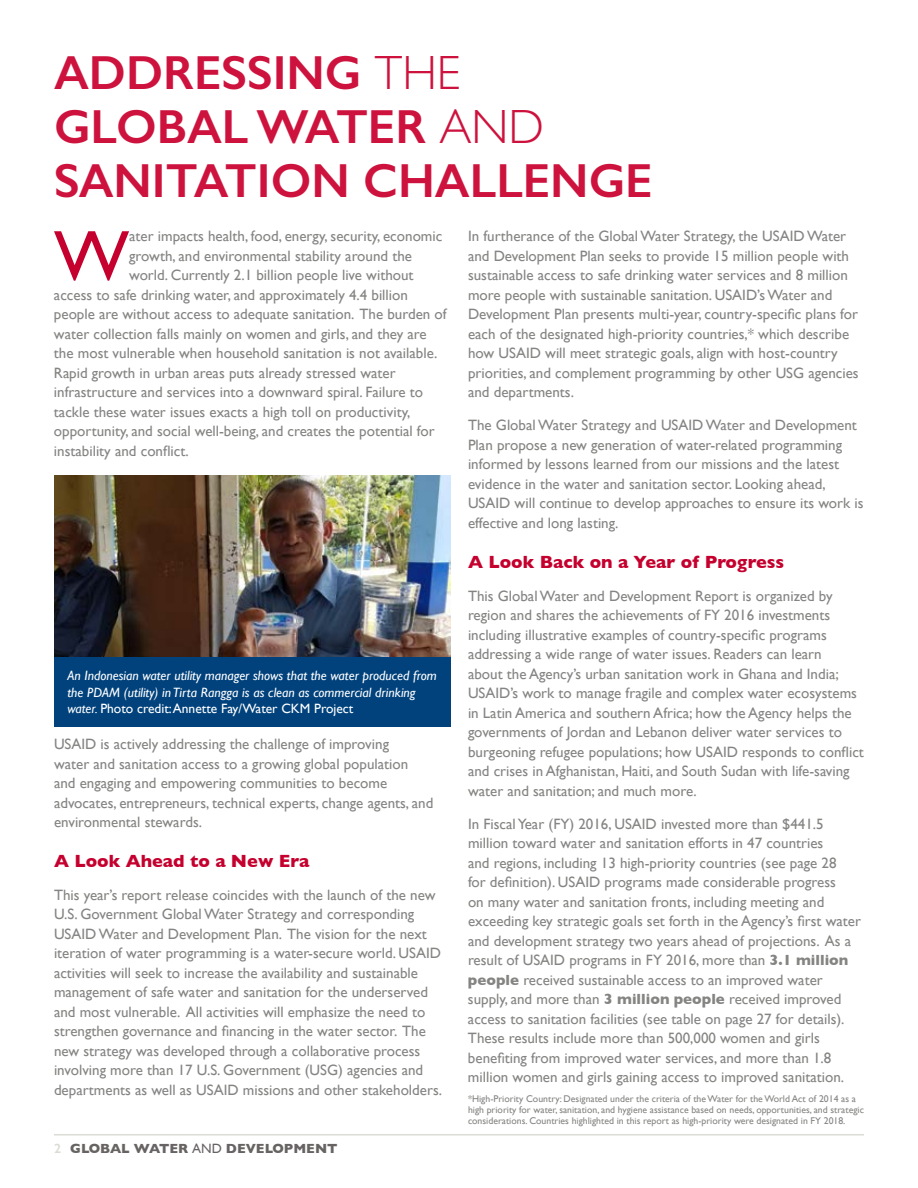
<style>
.page{position:relative;width:918px;height:1188px;background:#fff}
.page>*{position:absolute;margin:0;border:0;box-sizing:border-box;transform-origin:0 0}
.Body{font:72.15px "Gill Sans";color:#c5002e}
.Paragraph_Style_1{font:600 48px/54px "Gill Sans";color:#cd123d}
.Body-2{font:700 18px "Gill Sans";color:#c5002e}
.Challenge{font:700 18px "Gill Sans";color:#c5002e}
.Body-3{font:15px/19.5px "Gill Sans";color:#848482}
.t1{font:italic 13.5px/16.5px "Gill Sans";color:#fff}
.t2{font:700 13.5px "Gill Sans";color:#676362}
.Body-4{font:9.75px/11.2px "Gill Sans";color:#848482}
.s1{font-weight:300}
.s2{font-style:normal}
.s3{font-weight:600;color:#dcdcd6}
.s4{font-weight:400}
.s5{font-weight:700}
</style>
<div class="page">
<img style="left:54px;top:475px;width:396px;height:182px">
<div style="left:54px;top:657px;width:396px;height:70px;background:#01427c"></div>
<hr style="left:54px;top:1134px;width:810px;height:2px;background:#dcdcd6">
<p class="Paragraph_Style_1" style="left:54px;top:45px;width:600px">ADDRESSING <span class="s1">THE<br></span>GLOBAL WATER <span class="s1">AND<br></span>SANITATION CHALLENGE</p>
<p class="Body" style="left:54px;top:214px;width:77px">W</p>
<p class="Body-3" style="left:129px;top:227px;width:315px">ater impacts health, food, energy, security, economic</p>
<p class="Body-3" style="left:129px;top:246px;width:284px">growth, and environmental stability around the</p>
<p class="Body-3" style="left:129px;top:266px;width:286px">world. Currently 2.1 billion people live without</p>
<p class="Body-3" style="left:54px;top:285px;width:355px">access to safe drinking water, and approximately 4.4 billion</p>
<p class="Body-3" style="left:54px;top:305px;width:394px">people are without access to adequate sanitation. The burden of</p>
<p class="Body-3" style="left:54px;top:324px;width:374px">water collection falls mainly on women and girls, and they are</p>
<p class="Body-3" style="left:54px;top:344px;width:385px">the most vulnerable when household sanitation is not available.</p>
<p class="Body-3" style="left:54px;top:363px;width:343px">Rapid growth in urban areas puts already stressed water</p>
<p class="Body-3" style="left:54px;top:383px;width:371px">infrastructure and services into a downward spiral. Failure to</p>
<p class="Body-3" style="left:54px;top:402px;width:358px">tackle these water issues exacts a high toll on productivity,</p>
<p class="Body-3" style="left:54px;top:422px;width:382px">opportunity, and social well-being, and creates the potential for</p>
<p class="Body-3" style="left:54px;top:441px;width:136px">instability and conflict.</p>
<p class="t1" style="left:67px;top:667px;width:371px">An Indonesian water utility manager shows that the water produced from the PDAM (utility) in Tirta Rangga is as clean as commercial drinking water. <span class="s2">Photo credit: Annette Fay/Water CKM Project</span></p>
<p class="Body-3" style="left:54px;top:734px;width:381px">USAID is actively addressing the challenge of improving<br>water and sanitation access to a growing global population and engaging and empowering communities to become advocates, entrepreneurs, technical experts, change agents, and environmental stewards.</p>
<p class="Challenge" style="left:54px;top:850px;width:257px">A Look Ahead to a New Era</p>
<p class="Body-3" style="left:54px;top:885px;width:390px">This year’s report release coincides with the launch of the new U.S. Government Global Water Strategy and corresponding USAID Water and Development Plan. The vision for the next iteration of water programming is a water-secure world. USAID activities will seek to increase the availability and sustainable management of safe water and sanitation for the underserved and most vulnerable. All activities will emphasize the need to strengthen governance and financing in the water sector. The new strategy was developed through a collaborative process involving more than 17 U.S. Government (USG) agencies and departments as well as USAID missions and other stakeholders.</p>
<p class="t2" style="left:54px;top:1140px;width:285px"><span class="s3">2</span> GLOBAL WATER <span class="s4">AND</span> DEVELOPMENT</p>
<p class="Body-3" style="left:468px;top:227px;width:392px">In furtherance of the Global Water Strategy, the USAID Water and Development Plan seeks to provide 15 million people with sustainable access to safe drinking water services and 8 million more people with sustainable sanitation. USAID’s Water and Development Plan presents multi-year, country-specific plans for each of the designated high-priority countries,* which describe how USAID will meet strategic goals, align with host-country priorities, and complement programming by other USG agencies and departments.</p>
<p class="Body-3" style="left:468px;top:416px;width:397px">The Global Water Strategy and USAID Water and Development Plan propose a new generation of water-related programming informed by lessons learned from our missions and the latest evidence in the water and sanitation sector. Looking ahead, USAID will continue to develop approaches to ensure its work is effective and long lasting.</p>
<p class="Body-2" style="left:468px;top:551px;width:318px">A Look Back on a Year of Progress</p>
<p class="Body-3" style="left:468px;top:586px;width:397px">This Global Water and Development Report is organized by region and shares the achievements of FY 2016 investments including illustrative examples of country-specific programs addressing a wide range of water issues. Readers can learn<br>about the Agency’s urban sanitation work in Ghana and India; USAID’s work to manage fragile and complex water ecosystems in Latin America and southern Africa; how the Agency helps the governments of Jordan and Lebanon deliver water services to burgeoning refugee populations; how USAID responds to conflict and crises in Afghanistan, Haiti, and South Sudan with life-saving water and sanitation; and much more.</p>
<p class="Body-3" style="left:468px;top:814px;width:395px">In Fiscal Year (FY) 2016, USAID invested more than $441.5 million toward water and sanitation efforts in 47 countries<br>and regions, including 13 high-priority countries (see page 28<br>for definition). USAID programs made considerable progress<br>on many water and sanitation fronts, including meeting and exceeding key strategic goals set forth in the Agency’s first water and development strategy two years ahead of projections. As a result of USAID programs in FY 2016, more than <span class="s5">3.1 million people</span> received sustainable access to an improved water supply, and more than <span class="s5">3 million people</span> received improved access to sanitation facilities (see table on page 27 for details).<br>These results include more than 500,000 women and girls benefiting from improved water services, and more than 1.8 million women and girls gaining access to improved sanitation.</p>
<p class="Body-4" style="left:468px;top:1093px;width:397px">*High-Priority Country: Designated under the criteria of the Water for the World Act of 2014 as a high priority for water, sanitation, and hygiene assistance based on needs, opportunities, and strategic considerations. Countries highlighted in this report as high-priority were designated in FY 2018.</p>
</div>
